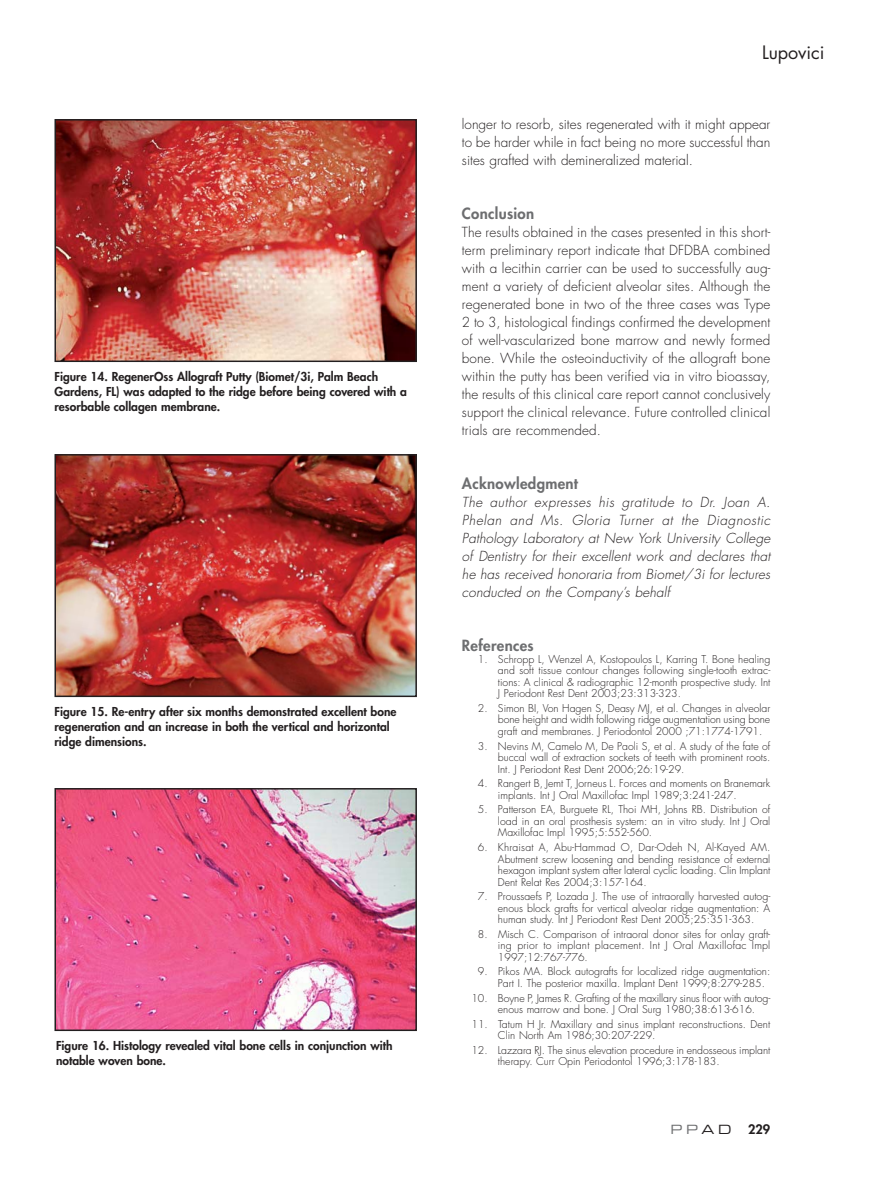
<style>
.page{position:relative;width:877px;height:1177px;background:#fff}
.page>*{position:absolute;margin:0;border:0;box-sizing:border-box;transform-origin:0 0}
.t1{font:18px "Futura";letter-spacing:-.005em;color:#231f20}
.t2{font:800 15px "Futura";letter-spacing:.02em;color:#6d6e70}
.t3{font:300 13.5px/18px "Futura";letter-spacing:.005em;color:#231f20;text-align:justify}
.t4{font:italic 300 13.5px/18px "Futura";letter-spacing:.01em;color:#231f20;text-align:justify}
.t5{font:12.75px "Eurostile Extended Two";color:#6d6e70}
.t6{font:800 12.75px "Futura";color:#231f20}
.t7{font:800 12px/15px "Futura";color:#231f20}
.t8{font:300 10.5px/11.6px "Futura";color:#231f20;text-align:justify}
.s1{color:#231f20}
</style>
<div class="page">
<img style="left:57px;top:122px;width:357px;height:237px">
<div style="left:54px;top:119px;width:363px;height:243px;border:2px solid #231f20"></div>
<img style="left:57px;top:457px;width:357px;height:237px">
<div style="left:54px;top:454px;width:363px;height:243px;border:2px solid #231f20"></div>
<img style="left:57px;top:791px;width:357px;height:237px">
<div style="left:54px;top:788px;width:363px;height:243px;border:2px solid #231f20"></div>
<p class="t7" style="left:54px;top:370px;width:354px">Figure 14. RegenerOss Allograft Putty (Biomet/3i, Palm Beach<br>Gardens, FL) was adapted to the ridge before being covered with a resorbable collagen membrane.</p>
<p class="t7" style="left:54px;top:705px;width:343px">Figure 15. Re-entry after six months demonstrated excellent bone regeneration and an increase in both the vertical and horizontal ridge dimensions.</p>
<p class="t7" style="left:56px;top:1039px;width:338px">Figure 16. Histology revealed vital bone cells in conjunction with notable woven bone.</p>
<h1 class="t1" style="left:762px;top:44px;width:64px">Lupovici</h1>
<p class="t3" style="left:462px;top:116px;width:310px">longer to resorb, sites regenerated with it might appear to be harder while in fact being no more successful than sites grafted with demineralized material.</p>
<h2 class="t2" style="left:462px;top:206px;width:74px">Conclusion</h2>
<p class="t3" style="left:462px;top:224px;width:310px">The results obtained in the cases presented in this short&shy;term preliminary report indicate that DFDBA combined with a lecithin carrier can be used to successfully aug&shy;ment a variety of deficient alveolar sites. Although the regenerated bone in two of the three cases was Type 2 to 3, histological findings confirmed the development of well-vascularized bone marrow and newly formed bone. While the osteoinductivity of the allograft bone within the putty has been verified via in vitro bioassay, the results of this clinical care report cannot conclusively support the clinical relevance. Future controlled clinical trials are recommended.</p>
<h2 class="t2" style="left:462px;top:476px;width:118px">Acknowledgment</h2>
<p class="t4" style="left:462px;top:494px;width:310px">The author expresses his gratitude to Dr. Joan A.<br>Phelan and Ms. Gloria Turner at the Diagnostic Pathology Laboratory at New York University College of Dentistry for their excellent work and declares that he has received honoraria from Biomet/3i for lectures conducted on the Company’s behalf</p>
<h2 class="t2" style="left:462px;top:638px;width:73px">References</h2>
<p class="t8" style="left:498px;top:654px;width:274px;text-indent:-20px">1. Schropp L, Wenzel A, Kostopoulos L, Karring T. Bone healing and soft tissue contour changes following single-tooth extrac&shy;tions: A clinical &amp; radiographic 12-month prospective study. Int J Periodont Rest Dent 2003;23:313-323.</p>
<p class="t8" style="left:498px;top:703px;width:274px;text-indent:-20px">2. Simon BI, Von Hagen S, Deasy MJ, et al. Changes in alveolar bone height and width following ridge augmentation using bone graft and membranes. J Periodontol 2000 ;71:1774-1791.</p>
<p class="t8" style="left:498px;top:741px;width:274px;text-indent:-20px">3. Nevins M, Camelo M, De Paoli S, et al. A study of the fate of buccal wall of extraction sockets of teeth with prominent roots.<br>Int. J Periodont Rest Dent 2006;26:19-29.</p>
<p class="t8" style="left:498px;top:779px;width:274px;text-indent:-20px">4. Rangert B, Jemt T, Jorneus L. Forces and moments on Branemark implants. Int J Oral Maxillofac Impl 1989;3:241-247.</p>
<p class="t8" style="left:498px;top:805px;width:274px;text-indent:-20px">5. Patterson EA, Burguete RL, Thoi MH, Johns RB. Distribution of load in an oral prosthesis system: an in vitro study. Int J Oral Maxillofac Impl 1995;5:552-560.</p>
<p class="t8" style="left:498px;top:842px;width:274px;text-indent:-20px">6. Khraisat A, Abu-Hammad O, Dar-Odeh N, Al-Kayed AM.<br>Abutment screw loosening and bending resistance of external hexagon implant system after lateral cyclic loading. Clin Implant Dent Relat Res 2004;3:157-164.</p>
<p class="t8" style="left:498px;top:891px;width:274px;text-indent:-20px">7. Proussaefs P, Lozada J. The use of intraorally harvested autog&shy;enous block grafts for vertical alveolar ridge augmentation: A human study. Int J Periodont Rest Dent 2005;25:351-363.</p>
<p class="t8" style="left:498px;top:929px;width:274px;text-indent:-20px">8. Misch C. Comparison of intraoral donor sites for onlay graft&shy;ing prior to implant placement. Int J Oral Maxillofac Impl 1997;12:767-776.</p>
<p class="t8" style="left:498px;top:967px;width:274px;text-indent:-20px">9. Pikos MA. Block autografts for localized ridge augmentation:<br>Part I. The posterior maxilla. Implant Dent 1999;8:279-285.</p>
<p class="t8" style="left:498px;top:993px;width:274px;text-indent:-27px">10. Boyne P, James R. Grafting of the maxillary sinus floor with autog&shy;enous marrow and bone. J Oral Surg 1980;38:613-616.</p>
<p class="t8" style="left:498px;top:1019px;width:274px;text-indent:-27px">11. Tatum H Jr. Maxillary and sinus implant reconstructions. Dent<br>Clin North Am 1986;30:207-229.</p>
<p class="t8" style="left:498px;top:1045px;width:274px;text-indent:-27px">12. Lazzara RJ. The sinus elevation procedure in endosseous implant therapy. Curr Opin Periodontol 1996;3:178-183.</p>
<p class="t5" style="left:670px;top:1125px;width:63px">PP<span class="s1">AD</span></p>
<p class="t6" style="left:748px;top:1123px;width:24px">229</p>
</div>
